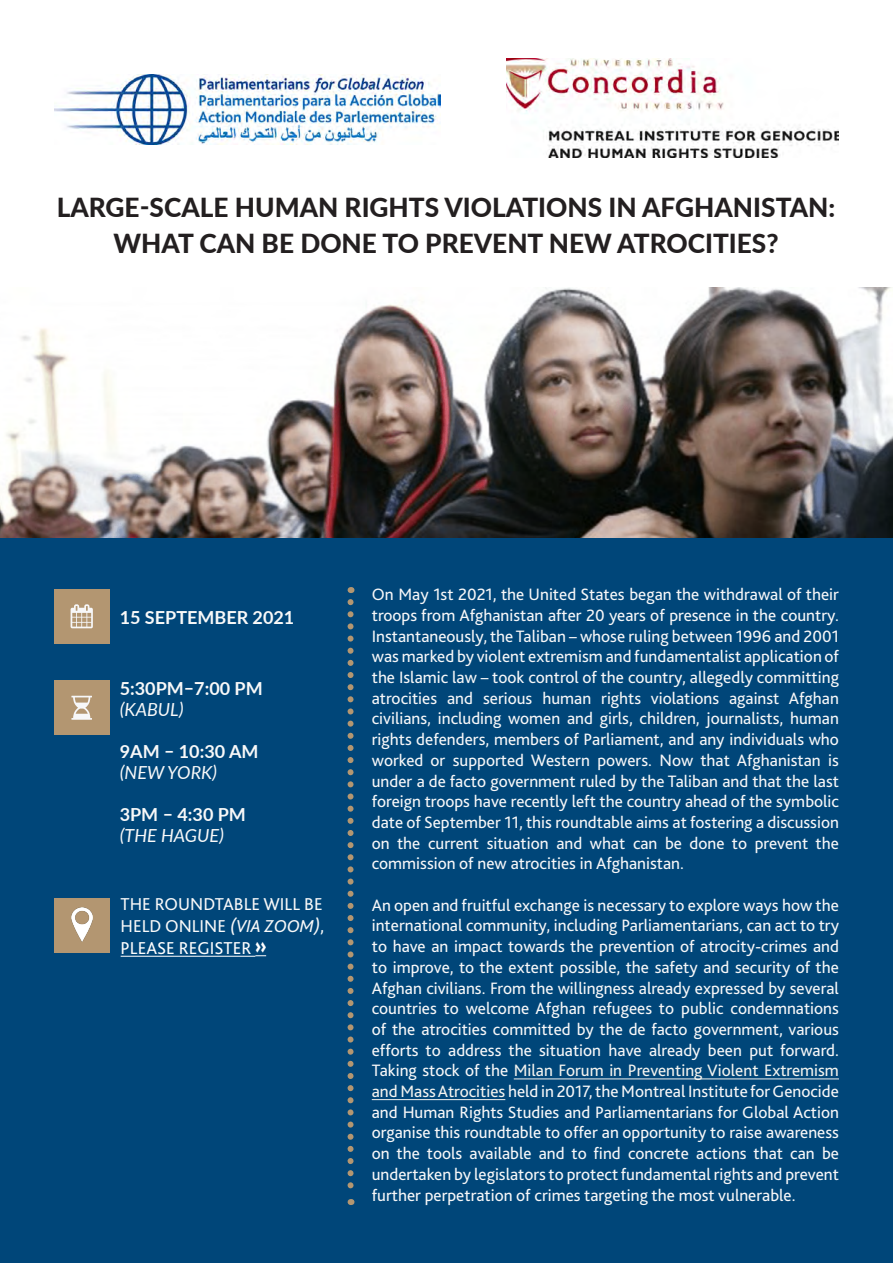
<style>
.page{position:relative;width:893px;height:1263px;background:#fff}
.page>*{position:absolute;margin:0;border:0;box-sizing:border-box;transform-origin:0 0}
.t1{font:800 26.25px "Lato";color:#231f20}
.t2{font:18px/21.6px "Bliss 2";color:#f9f9f9;text-align:justify}
.t3{font:700 18px "Lato";color:#f9f9f9}
.t4{font:italic 18px "Lato";color:#f9f9f9}
.t5{font:17.25px/20.7px "Bliss 2";color:#f7f7f8;text-align:justify}
.s1{font-style:italic}
.s2{color:#fff}
.s3{font-family:"Baveuse";color:#fff}
.s4{color:#f3f3ef}
</style>
<div class="page">
<div style="left:0;top:537px;width:893px;height:726px;background:#004679"></div>
<div style="left:54px;top:589px;width:55px;height:54px;background:#b39671"></div>
<svg style="left:71px;top:604px;width:22px;height:24px"></svg>
<div style="left:54px;top:681px;width:55px;height:54px;background:#b39671"></div>
<svg style="left:71px;top:696px;width:21px;height:24px"></svg>
<hr style="left:514px;top:1078px;width:325px;height:1px;background:#f3f3ef">
<hr style="left:372px;top:1099px;width:133px;height:1px;background:#f3f3ef">
<svg style="left:348px;top:602px;width:6px;height:603px"></svg>
<img style="left:54px;top:74px;width:387px;height:71px">
<img style="left:506px;top:59px;width:333px;height:99px">
<hr style="left:121px;top:956px;width:134px;height:1px;background:#fff">
<div style="left:54px;top:898px;width:55px;height:54px;background:#b39671"></div>
<img style="left:71px;top:907px;width:21px;height:34px">
<img style="left:0;top:287px;width:893px;height:250px">
<p class="t1" style="left:57px;top:187px;width:780px">LARGE-SCALE HUMAN RIGHTS VIOLATIONS IN AFGHANISTAN:</p>
<p class="t1" style="left:113px;top:223px;width:667px">WHAT CAN BE DONE TO PREVENT NEW ATROCITIES?</p>
<p class="t3" style="left:120px;top:604px;width:176px">15 SEPTEMBER 2021</p>
<p class="t3" style="left:120px;top:675px;width:145px">5:30PM–7:00 PM</p>
<p class="t4" style="left:120px;top:697px;width:65px">(KABUL)</p>
<p class="t3" style="left:120px;top:738px;width:140px">9AM – 10:30 AM</p>
<p class="t4" style="left:120px;top:760px;width:99px">(NEW YORK)</p>
<p class="t3" style="left:120px;top:801px;width:128px">3PM – 4:30 PM</p>
<p class="t4" style="left:120px;top:823px;width:106px">(THE HAGUE)</p>
<p class="t2" style="left:121px;top:893px;width:205px">THE ROUNDTABLE WILL BE HELD ONLINE <span class="s1">(VIA ZOOM)</span>, <span class="s2">PLEASE REGISTER</span> <span class="s3">&gt;&gt;</span></p>
<p class="t5" style="left:372px;top:584px;width:469px">On May 1st 2021, the United States began the withdrawal of their troops from Afghanistan after 20 years of presence in the country.<br>Instantaneously, the Taliban – whose ruling between 1996 and 2001 was marked by violent extremism and fundamentalist application of the Islamic law – took control of the country, allegedly committing atrocities and serious human rights violations against Afghan civilians, including women and girls, children, journalists, human rights defenders, members of Parliament, and any individuals who worked or supported Western powers. Now that Afghanistan is under a de facto government ruled by the Taliban and that the last foreign troops have recently left the country ahead of the symbolic date of September 11, this roundtable aims at fostering a discussion on the current situation and what can be done to prevent the commission of new atrocities in Afghanistan.</p>
<p class="t5" style="left:372px;top:894px;width:469px">An open and fruitful exchange is necessary to explore ways how the international community, including Parliamentarians, can act to try to have an impact towards the prevention of atrocity-crimes and to improve, to the extent possible, the safety and security of the Afghan civilians. From the willingness already expressed by several countries to welcome Afghan refugees to public condemnations of the atrocities committed by the de facto government, various efforts to address the situation have already been put forward.<br>Taking stock of the <span class="s4">Milan Forum in Preventing Violent Extremism and Mass Atrocities</span> held in 2017, the Montreal Institute for Genocide and Human Rights Studies and Parliamentarians for Global Action organise this roundtable to offer an opportunity to raise awareness on the tools available and to find concrete actions that can be undertaken by legislators to protect fundamental rights and prevent further perpetration of crimes targeting the most vulnerable.</p>
</div>
